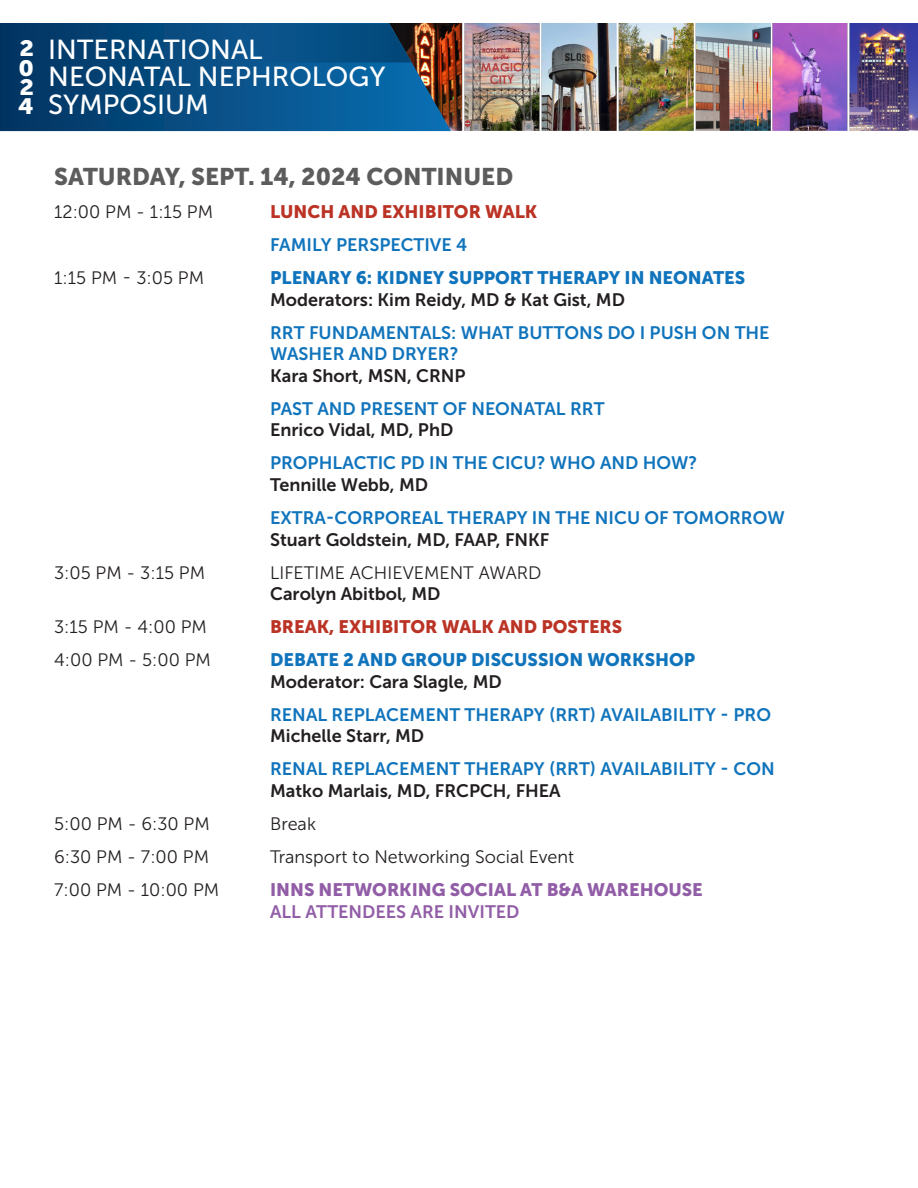
<style>
.page{position:relative;width:918px;height:1188px;background:#fff}
.page>*{position:absolute;margin:0;border:0;box-sizing:border-box;transform-origin:0 0}
.t1{font:27.45px/27.5px "Museo Sans 500";color:#fff}
.t2{font:24px "Museo Sans 900";color:#5c5c5c}
.t3{font:22.05px/19.2px "Museo Sans 900";color:#fff;text-align:justify;scale:1.1 1}
.t4{font:18px/21.6px "Museo Sans 700";color:#1074bc}
.t5{font:18px "Museo Sans 300";color:#231f20}
.t6{font:18px "Museo Sans 700";color:#231f20}
.t7{font:18px/21.6px "Museo Sans 900";color:#1074bc}
.t8{font:18px "Museo Sans 900";color:#bb3325}
.t9{font:18px "Museo Sans 900";color:#915da7}
.t10{font:18px "Museo Sans 700";color:#915da7}
.s1{color:#231f20}
.s2{font-family:"Museo Sans 700";color:#231f20}
</style>
<div class="page">
<img style="left:451px;top:23px;width:467px;height:108px">
<svg style="left:0;top:23px;width:451px;height:108px;background:#0f4c7c"></svg>
<img style="left:245px;top:24px;width:166px;height:39px">
<svg style="left:239px;top:24px;width:6px;height:7px"></svg>
<p class="t3" style="left:18px;top:39px;width:16px">2<br>0<br>2<br>4</p>
<h1 class="t1" style="left:48px;top:36px;width:339px">INTERNATIONAL<br>NEONATAL NEPHROLOGY<br>SYMPOSIUM</h1>
<p class="t2" style="left:54px;top:163px;width:461px">SATURDAY, SEPT. 14, 2024 CONTINUED</p>
<p class="t5" style="left:54px;top:202px;width:160px">12:00 PM - 1:15 PM</p>
<p class="t8" style="left:270px;top:201px;width:269px">LUNCH AND EXHIBITOR WALK</p>
<p class="t4" style="left:270px;top:234px;width:199px">FAMILY PERSPECTIVE 4</p>
<p class="t5" style="left:54px;top:268px;width:151px">1:15 PM - 3:05 PM</p>
<p class="t7" style="left:270px;top:267px;width:477px">PLENARY 6: KIDNEY SUPPORT THERAPY IN NEONATES</p>
<p class="t6" style="left:270px;top:289px;width:356px">Moderators: Kim Reidy, MD &amp; Kat Gist, MD</p>
<p class="t4" style="left:270px;top:322px;width:501px">RRT FUNDAMENTALS: WHAT BUTTONS DO I PUSH ON THE</p>
<p class="t4" style="left:270px;top:343px;width:190px">WASHER AND DRYER?</p>
<p class="t6" style="left:270px;top:366px;width:197px">Kara Short, MSN, CRNP</p>
<p class="t4" style="left:270px;top:398px;width:336px">PAST AND PRESENT OF NEONATAL RRT</p>
<p class="t6" style="left:270px;top:420px;width:185px">Enrico Vidal, MD, PhD</p>
<p class="t4" style="left:270px;top:452px;width:429px">PROPHLACTIC PD IN THE CICU? WHO AND HOW?</p>
<p class="t6" style="left:270px;top:475px;width:160px">Tennille Webb, MD</p>
<p class="t4" style="left:270px;top:507px;width:516px">EXTRA-CORPOREAL THERAPY IN THE NICU OF TOMORROW<br><span class="s1">Stuart Goldstein, MD, FAAP, FNKF</span></p>
<p class="t5" style="left:54px;top:563px;width:153px">3:05 PM - 3:15 PM</p>
<p class="t5" style="left:270px;top:563px;width:273px">LIFETIME ACHIEVEMENT AWARD</p>
<p class="t6" style="left:270px;top:584px;width:172px">Carolyn Abitbol, MD</p>
<p class="t5" style="left:54px;top:617px;width:154px">3:15 PM - 4:00 PM</p>
<p class="t8" style="left:270px;top:617px;width:354px">BREAK, EXHIBITOR WALK AND POSTERS</p>
<p class="t5" style="left:54px;top:650px;width:158px">4:00 PM - 5:00 PM</p>
<p class="t7" style="left:270px;top:649px;width:427px">DEBATE 2 AND GROUP DISCUSSION WORKSHOP<br><span class="s2">Moderator: Cara Slagle, MD</span></p>
<p class="t4" style="left:270px;top:704px;width:502px">RENAL REPLACEMENT THERAPY (RRT) AVAILABILITY - PRO<br><span class="s1">Michelle Starr, MD</span></p>
<p class="t4" style="left:270px;top:758px;width:506px">RENAL REPLACEMENT THERAPY (RRT) AVAILABILITY - CON<br><span class="s1">Matko Marlais, MD, FRCPCH, FHEA</span></p>
<p class="t5" style="left:54px;top:814px;width:157px">5:00 PM - 6:30 PM</p>
<p class="t5" style="left:270px;top:814px;width:47px">Break</p>
<p class="t5" style="left:54px;top:847px;width:156px">6:30 PM - 7:00 PM</p>
<p class="t5" style="left:270px;top:847px;width:306px">Transport to Networking Social Event</p>
<p class="t5" style="left:54px;top:880px;width:167px">7:00 PM - 10:00 PM</p>
<p class="t9" style="left:270px;top:879px;width:434px">INNS NETWORKING SOCIAL AT B&amp;A WAREHOUSE</p>
<p class="t10" style="left:270px;top:901px;width:251px">ALL ATTENDEES ARE INVITED</p>
</div>
